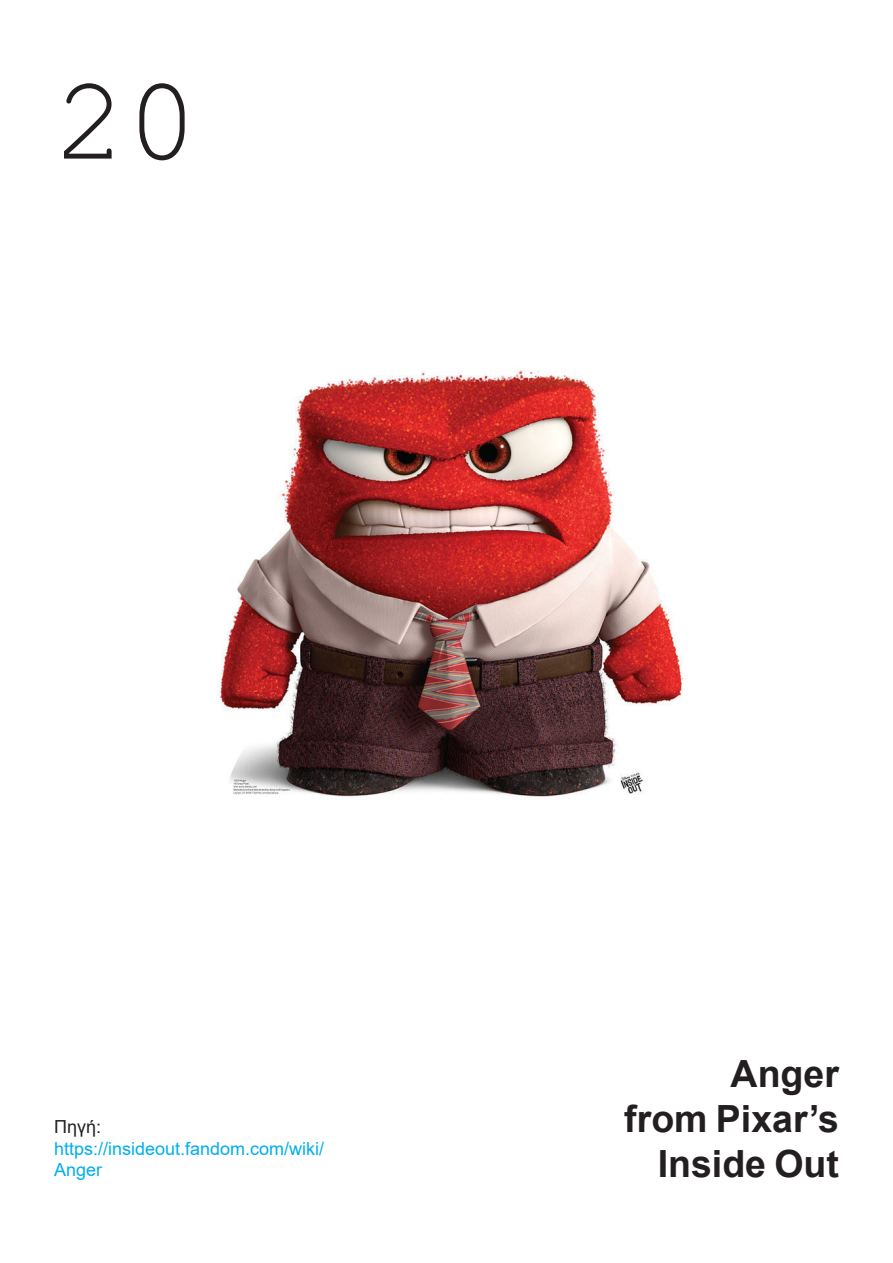
<style>
.page{position:relative;width:893px;height:1263px;background:#fff}
.page>*{position:absolute;margin:0;border:0;box-sizing:border-box;transform-origin:0 0}
.t1{font:120px "Courier New";color:#231f20}
.keimeno{font:700 37.5px "Arial";color:#231f20}
.keimeno-2{font:18px/21.6px "Arial";color:#00aeef}
.keimeno-3{font:18px "Arial";color:#231f20}
</style>
<div class="page">
<img style="left:218px;top:370px;width:466px;height:427px">
<h1 class="t1" style="left:54px;top:47px;width:145px">20</h1>
<p class="keimeno-3" style="left:54px;top:1114px;width:49px">Πηγή:</p>
<p class="keimeno-2" style="left:54px;top:1137px;width:272px">https://insideout.fandom.com/wiki/<br>Anger</p>
<p class="keimeno" style="left:731px;top:1048px;width:110px">Anger</p>
<p class="keimeno" style="left:624px;top:1093px;width:216px">from Pixar’s</p>
<p class="keimeno" style="left:658px;top:1138px;width:183px">Inside Out</p>
</div>
